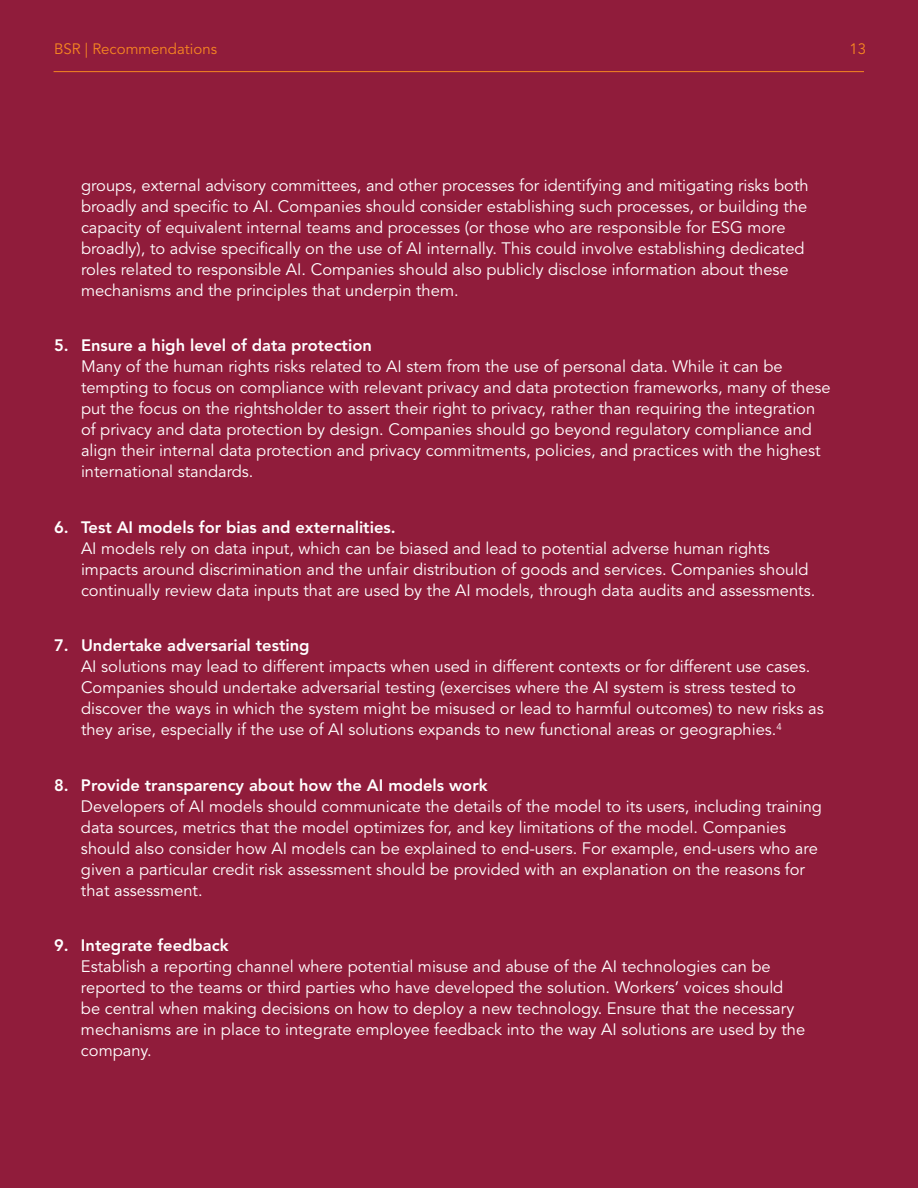
<style>
.page{position:relative;width:918px;height:1188px;background:#901c3b}
.page>*{position:absolute;margin:0;border:0;box-sizing:border-box;transform-origin:0 0}
.t1{font:16.5px/21px "Avenir LT Std";color:#fff}
.t2{font:800 16.5px "Avenir LT Std";color:#fff}
.t3{font:15px "Avenir LT Std";color:#f68621}
</style>
<div class="page">
<hr style="left:54px;top:71px;width:810px;height:1px;background:#f68621">
<p class="t3" style="left:54px;top:40px;width:165px">BSR | Recommendations</p>
<p class="t3" style="left:849px;top:40px;width:18px">13</p>
<p class="t1" style="left:81px;top:175px;width:729px">groups, external advisory committees, and other processes for identifying and mitigating risks both broadly and specific to AI. Companies should consider establishing such processes, or building the capacity of equivalent internal teams and processes (or those who are responsible for ESG more broadly), to advise specifically on the use of AI internally. This could involve establishing dedicated roles related to responsible AI. Companies should also publicly disclose information about these mechanisms and the principles that underpin them.</p>
<p class="t2" style="left:54px;top:336px;width:319px">5. Ensure a high level of data protection</p>
<p class="t1" style="left:81px;top:357px;width:751px">Many of the human rights risks related to AI stem from the use of personal data. While it can be tempting to focus on compliance with relevant privacy and data protection frameworks, many of these put the focus on the rightsholder to assert their right to privacy, rather than requiring the integration of privacy and data protection by design. Companies should go beyond regulatory compliance and align their internal data protection and privacy commitments, policies, and practices with the highest international standards.</p>
<p class="t2" style="left:54px;top:517px;width:343px">6. Test AI models for bias and externalities.</p>
<p class="t1" style="left:81px;top:538px;width:736px">AI models rely on data input, which can be biased and lead to potential adverse human rights impacts around discrimination and the unfair distribution of goods and services. Companies should continually review data inputs that are used by the AI models, through data audits and assessments.</p>
<p class="t2" style="left:54px;top:636px;width:257px">7. Undertake adversarial testing</p>
<p class="t1" style="left:81px;top:656px;width:744px">AI solutions may lead to different impacts when used in different contexts or for different use cases.<br>Companies should undertake adversarial testing (exercises where the AI system is stress tested to discover the ways in which the system might be misused or lead to harmful outcomes) to new risks as they arise, especially if the use of AI solutions expands to new functional areas or geographies.<sup>4</sup></p>
<p class="t2" style="left:54px;top:775px;width:435px">8. Provide transparency about how the AI models work</p>
<p class="t1" style="left:81px;top:796px;width:743px">Developers of AI models should communicate the details of the model to its users, including training data sources, metrics that the model optimizes for, and key limitations of the model. Companies should also consider how AI models can be explained to end-users. For example, end-users who are given a particular credit risk assessment should be provided with an explanation on the reasons for that assessment.</p>
<p class="t2" style="left:54px;top:936px;width:176px">9. Integrate feedback</p>
<p class="t1" style="left:81px;top:956px;width:726px">Establish a reporting channel where potential misuse and abuse of the AI technologies can be reported to the teams or third parties who have developed the solution. Workers’ voices should be central when making decisions on how to deploy a new technology. Ensure that the necessary mechanisms are in place to integrate employee feedback into the way AI solutions are used by the company.</p>
</div>
